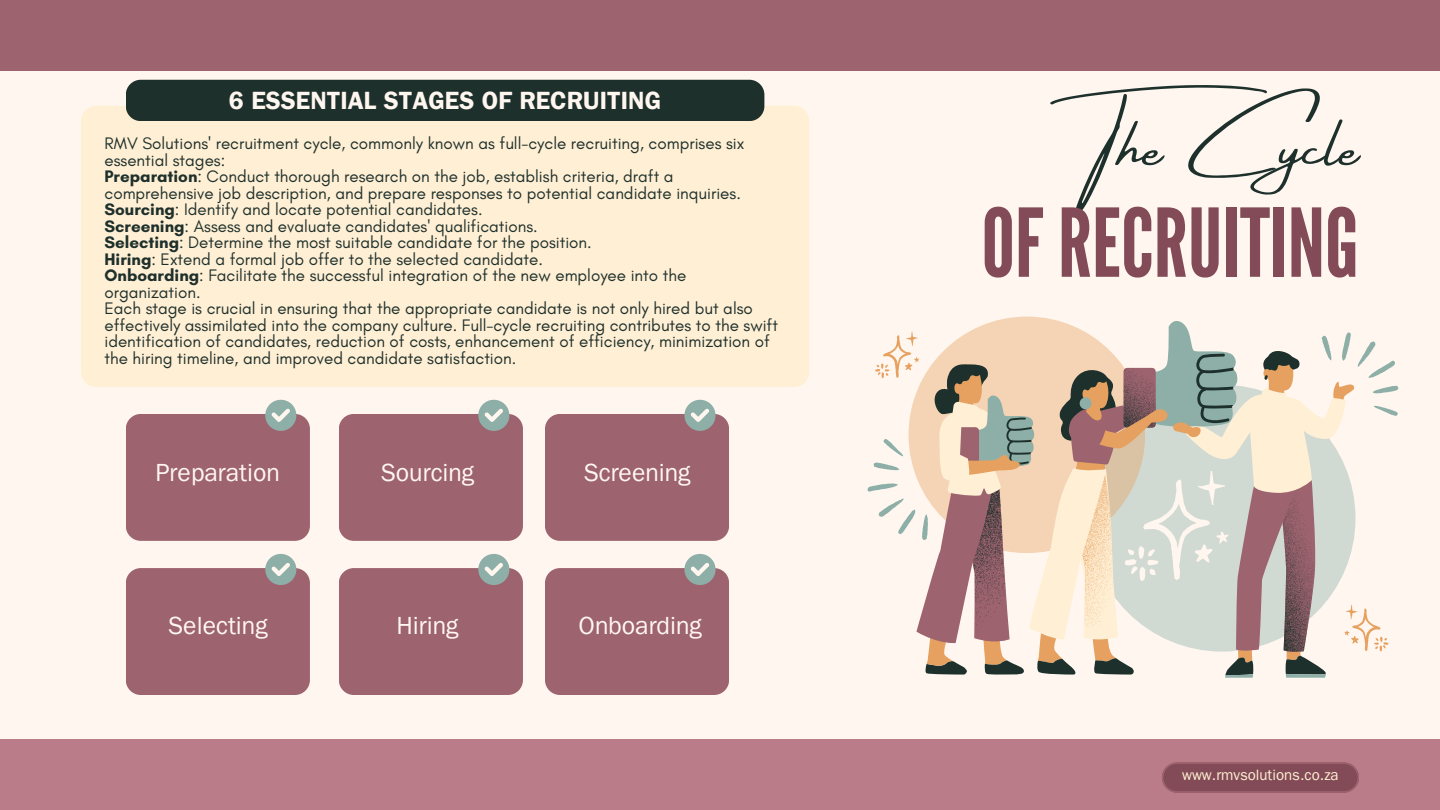
<style>
.page{position:relative;width:1440px;height:810px;background:#fff7ef}
.page>*{position:absolute;margin:0;border:0;box-sizing:border-box;transform-origin:0 0}
.t1{font:94.4px "League Gothic";color:#824b57}
.t2{font:66.2px "Amsterdam Four";color:#1e302c}
.t3{font:25px "Franklin Gothic LT Pro Dm";color:#fff7ef}
.t4{font:24.9px "Franklin Gothic LT Pro";color:#fff7ef}
.t5{font:17px/16.5px "Glacial Indifference";color:#1e302c}
.t6{font:15px "Franklin Gothic LT Pro";color:#ffefd4}
.s1{font-weight:700}
</style>
<div class="page">
<div style="left:81px;top:106px;width:728px;height:281px;background:#ffefd4"></div>
<div style="left:126px;top:80px;width:638px;height:41px;background:#1e302c;border-radius:15px"></div>
<div style="left:339px;top:414px;width:184px;height:127px;background:#9d636f;border-radius:15px"></div>
<svg style="left:478px;top:400px;width:31px;height:31px"></svg>
<div style="left:545px;top:414px;width:184px;height:127px;background:#9d636f;border-radius:15px"></div>
<svg style="left:684px;top:400px;width:31px;height:31px"></svg>
<div style="left:126px;top:414px;width:184px;height:127px;background:#9d636f;border-radius:15px"></div>
<svg style="left:265px;top:400px;width:31px;height:31px"></svg>
<div style="left:339px;top:568px;width:184px;height:127px;background:#9d636f;border-radius:15px"></div>
<svg style="left:478px;top:554px;width:31px;height:31px"></svg>
<div style="left:545px;top:568px;width:184px;height:127px;background:#9d636f;border-radius:15px"></div>
<svg style="left:684px;top:554px;width:31px;height:31px"></svg>
<div style="left:126px;top:568px;width:184px;height:127px;background:#9d636f;border-radius:15px"></div>
<svg style="left:265px;top:554px;width:31px;height:31px"></svg>
<svg style="left:867px;top:317px;width:532px;height:361px"></svg>
<div style="left:0;top:740px;width:1440px;height:70px;background:#b97c88"></div>
<div style="left:1162px;top:762px;width:197px;height:31px;background:#99606c;border-radius:15px"></div>
<svg style="left:1162px;top:762px;width:197px;height:30px;background:#864e5a"></svg>
<div style="left:0;top:0;width:1440px;height:70px;background:#9d636f"></div>
<h5 class="t3" style="left:229px;top:92px;width:434px">6 ESSENTIAL STAGES OF RECRUITING</h5>
<h1 class="t5" style="left:104px;top:135px;width:675px">RMV Solutions' recruitment cycle, commonly known as full-cycle recruiting, comprises six essential stages:<br><span class="s1">Preparation</span>: Conduct thorough research on the job, establish criteria, draft a comprehensive job description, and prepare responses to potential candidate inquiries.<br><span class="s1">Sourcing</span>: Identify and locate potential candidates.<br><span class="s1">Screening</span>: Assess and evaluate candidates' qualifications.<br><span class="s1">Selecting</span>: Determine the most suitable candidate for the position.<br><span class="s1">Hiring</span>: Extend a formal job offer to the selected candidate.<br><span class="s1">Onboarding</span>: Facilitate the successful integration of the new employee into the organization.<br>Each stage is crucial in ensuring that the appropriate candidate is not only hired but also effectively assimilated into the company culture. Full-cycle recruiting contributes to the swift identification of candidates, reduction of costs, enhancement of efficiency, minimization of the hiring timeline, and improved candidate satisfaction.</h1>
<p class="t4" style="left:156px;top:464px;width:126px">Preparation</p>
<p class="t4" style="left:380px;top:464px;width:95px">Sourcing</p>
<p class="t4" style="left:583px;top:464px;width:109px">Screening</p>
<p class="t4" style="left:168px;top:617px;width:101px">Selecting</p>
<p class="t4" style="left:396px;top:617px;width:64px">Hiring</p>
<p class="t4" style="left:579px;top:617px;width:125px">Onboarding</p>
<h3 class="t2" style="left:1095px;top:111px;width:265px">The Cycle</h3>
<h2 class="t1" style="left:982px;top:189px;width:379px">OFRECRUITING</h2>
<p class="t6" style="left:1182px;top:770px;width:158px">www.rmvsolutions.co.za</p>
</div>
